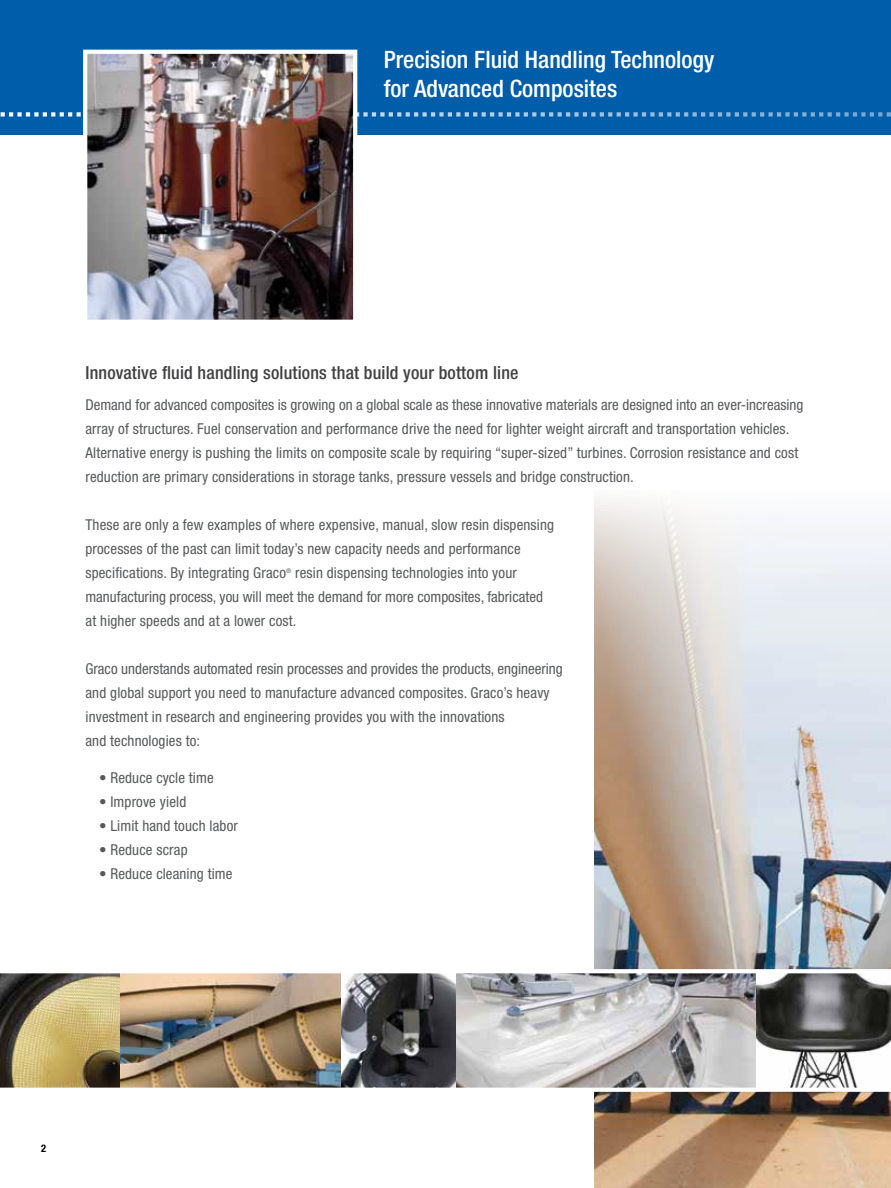
<style>
.page{position:relative;width:891px;height:1188px;background:#fff}
.page>*{position:absolute;margin:0;border:0;box-sizing:border-box;transform-origin:0 0}
.t1{font:500 condensed 24px/28.8px "Helvetica Neue LT Std";color:#fff}
.t2{font:500 condensed 18px "Helvetica Neue LT Std";letter-spacing:.01em;color:#414042}
.t3{font:condensed 15px/24px "Helvetica Neue LT Std";letter-spacing:.01em;color:#58595b}
.t4{font:700 condensed 10.5px "Helvetica Neue LT Std";color:#000}
.t5{font:condensed 6.45px "Helvetica Neue LT Std";color:#58595b}
</style>
<div class="page">
<img style="left:594px;top:499px;width:297px;height:689px">
<div style="left:0;top:0;width:891px;height:135px;background:#005daa"></div>
<svg style="left:0;top:112px;width:891px;height:5px"></svg>
<img style="left:88px;top:55px;width:264px;height:264px">
<div style="left:83px;top:50px;width:274px;height:274px;border:4px solid #fff"></div>
<img style="left:0;top:973px;width:120px;height:115px">
<img style="left:756px;top:973px;width:135px;height:115px">
<img style="left:120px;top:973px;width:636px;height:115px">
<hr style="left:0;top:969px;width:891px;height:4px;background:#fff">
<hr style="left:0;top:1088px;width:891px;height:4px;background:#fff">
<h1 class="t1" style="left:384px;top:45px;width:332px">Precision Fluid Handling Technology for Advanced Composites</h1>
<p class="t2" style="left:86px;top:362px;width:435px">Innovative fluid handling solutions that build your bottom line</p>
<p class="t3" style="left:86px;top:392px;width:719px">Demand for advanced composites is growing on a global scale as these innovative materials are designed into an ever-increasing array of structures. Fuel conservation and performance drive the need for lighter weight aircraft and transportation vehicles.<br>Alternative energy is pushing the limits on composite scale by requiring “super-sized” turbines. Corrosion resistance and cost reduction are primary considerations in storage tanks, pressure vessels and bridge construction.</p>
<p class="t3" style="left:86px;top:512px;width:470px">These are only a few examples of where expensive, manual, slow resin dispensing processes of the past can limit today’s new capacity needs and performance specifications. By integrating Graco</p>
<p class="t3" style="left:86px;top:560px;width:459px;text-indent:210px">resin dispensing technologies into your manufacturing process, you will meet the demand for more composites, fabricated at higher speeds and at a lower cost.</p>
<p class="t3" style="left:86px;top:656px;width:479px">Graco understands automated resin processes and provides the products, engineering and global support you need to manufacture advanced composites. Graco’s heavy investment in research and engineering provides you with the innovations<br>and technologies to:</p>
<p class="t3" style="left:99px;top:766px;width:116px">• Reduce cycle time</p>
<p class="t3" style="left:99px;top:790px;width:89px">• Improve yield</p>
<p class="t3" style="left:99px;top:814px;width:140px">• Limit hand touch labor</p>
<p class="t3" style="left:99px;top:838px;width:90px">• Reduce scrap</p>
<p class="t3" style="left:99px;top:862px;width:135px">• Reduce cleaning time</p>
<p class="t5" style="left:286px;top:567px;width:7px">®</p>
<p class="t4" style="left:41px;top:1142px;width:7px">2</p>
</div>
